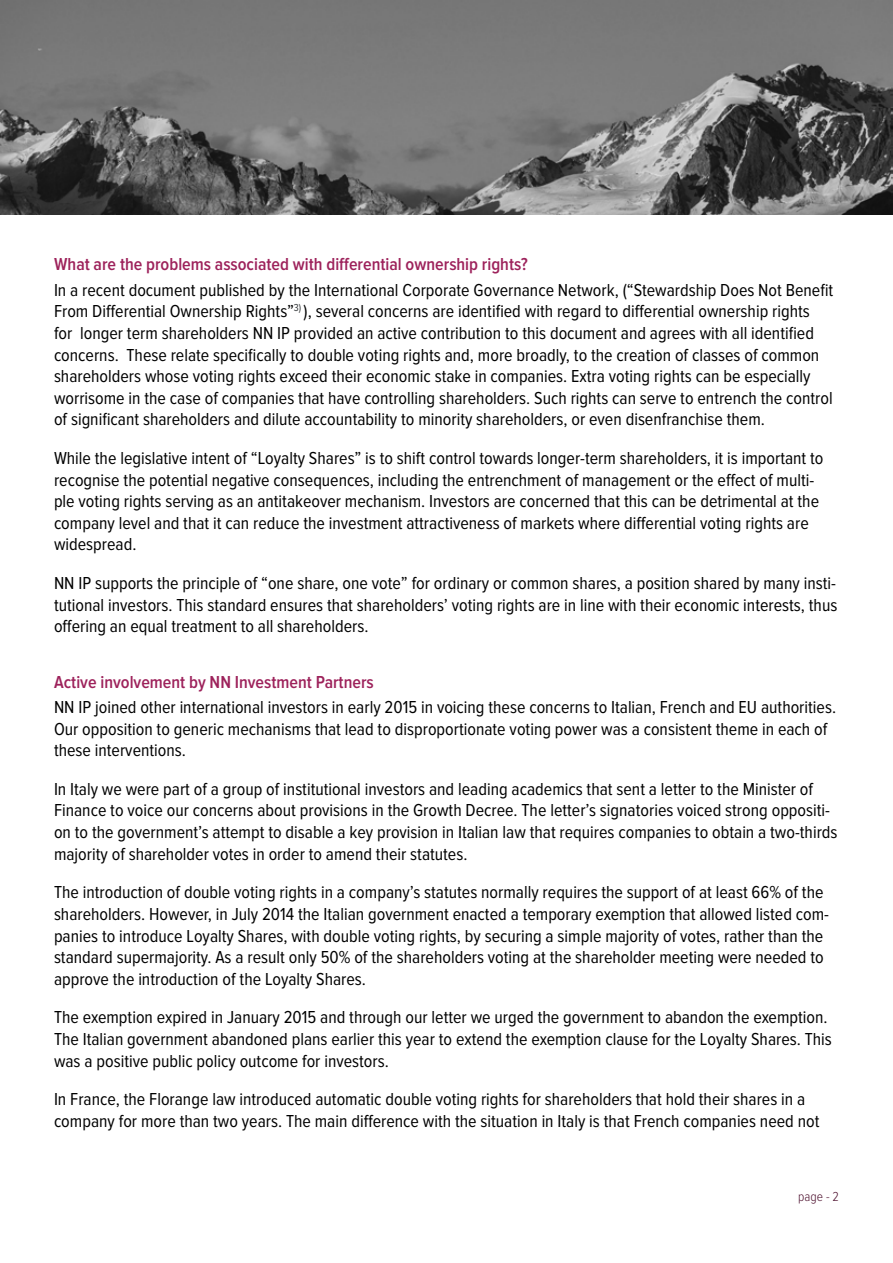
<style>
.page{position:relative;width:893px;height:1263px;background:#fff}
.page>*{position:absolute;margin:0;border:0;box-sizing:border-box;transform-origin:0 0}
.t1{font:18px/21.6px "Proxima Nova Cond";color:#000}
.t2{font:600 18px "Proxima Nova Cond";color:#9d225b}
.t3{font:300 13.5px "Proxima Nova Cond";color:#4e112f}
</style>
<div class="page">
<img style="left:0;top:0;width:893px;height:215px">
<p class="t2" style="left:54px;top:256px;width:475px">What are the problems associated with differential ownership rights?</p>
<p class="t1" style="left:54px;top:280px;width:781px">In a recent document published by the International Corporate Governance Network, (“Stewardship Does Not Benefit From Differential Ownership Rights”<sup>3)</sup> ), several concerns are identified with regard to differential ownership rights<br>for longer term shareholders NN IP provided an active contribution to this document and agrees with all identified concerns. These relate specifically to double voting rights and, more broadly, to the creation of classes of common shareholders whose voting rights exceed their economic stake in companies. Extra voting rights can be especially worrisome in the case of companies that have controlling shareholders. Such rights can serve to entrench the control of significant shareholders and dilute accountability to minority shareholders, or even disenfranchise them.</p>
<p class="t1" style="left:54px;top:448px;width:771px">While the legislative intent of “Loyalty Shares” is to shift control towards longer-term shareholders, it is important to recognise the potential negative consequences, including the entrenchment of management or the effect of multi&shy;ple voting rights serving as an antitakeover mechanism. Investors are concerned that this can be detrimental at the company level and that it can reduce the investment attractiveness of markets where differential voting rights are widespread.</p>
<p class="t1" style="left:54px;top:573px;width:785px;text-align:justify">NN IP supports the principle of “one share, one vote” for ordinary or common shares, a position shared by many insti&shy;tutional investors. This standard ensures that shareholders’ voting rights are in line with their economic interests, thus offering an equal treatment to all shareholders.</p>
<p class="t2" style="left:54px;top:673px;width:321px">Active involvement by NN Investment Partners</p>
<p class="t1" style="left:54px;top:697px;width:784px">NN IP joined other international investors in early 2015 in voicing these concerns to Italian, French and EU authorities.<br>Our opposition to generic mechanisms that lead to disproportionate voting power was a consistent theme in each of these interventions.</p>
<p class="t1" style="left:54px;top:779px;width:785px">In Italy we were part of a group of institutional investors and leading academics that sent a letter to the Minister of Finance to voice our concerns about provisions in the Growth Decree. The letter’s signatories voiced strong oppositi&shy;on to the government’s attempt to disable a key provision in Italian law that requires companies to obtain a two-thirds majority of shareholder votes in order to amend their statutes.</p>
<p class="t1" style="left:54px;top:882px;width:777px">The introduction of double voting rights in a company’s statutes normally requires the support of at least 66% of the shareholders. However, in July 2014 the Italian government enacted a temporary exemption that allowed listed com&shy;panies to introduce Loyalty Shares, with double voting rights, by securing a simple majority of votes, rather than the standard supermajority. As a result only 50% of the shareholders voting at the shareholder meeting were needed to approve the introduction of the Loyalty Shares.</p>
<p class="t1" style="left:54px;top:1007px;width:779px">The exemption expired in January 2015 and through our letter we urged the government to abandon the exemption.<br>The Italian government abandoned plans earlier this year to extend the exemption clause for the Loyalty Shares. This was a positive public policy outcome for investors.</p>
<p class="t1" style="left:54px;top:1089px;width:767px">In France, the Florange law introduced automatic double voting rights for shareholders that hold their shares in a company for more than two years. The main difference with the situation in Italy is that French companies need not</p>
<p class="t3" style="left:798px;top:1191px;width:42px">page - 2</p>
</div>
